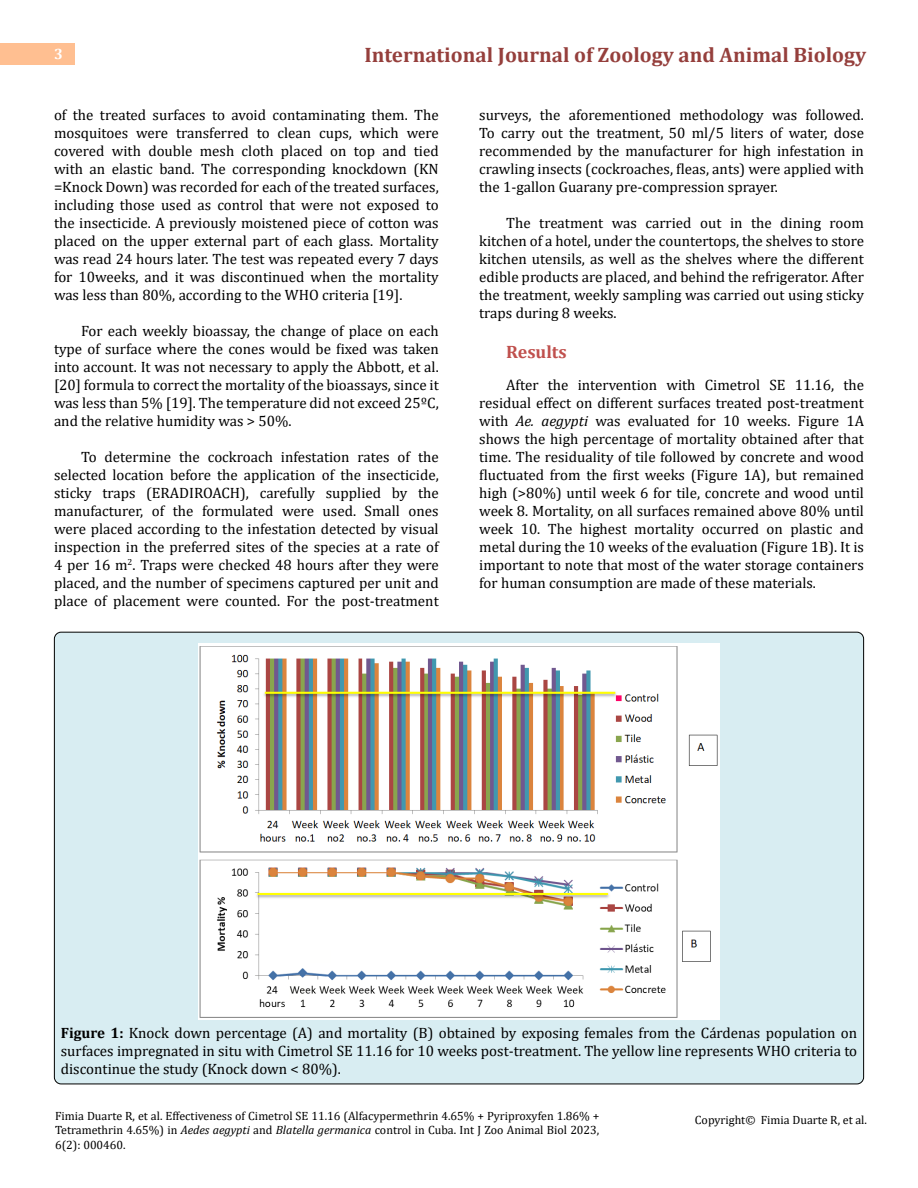
<style>
.page{position:relative;width:918px;height:1188px;background:#fff}
.page>*{position:absolute;margin:0;border:0;box-sizing:border-box;transform-origin:0 0}
.t1{font:700 21px "Cambria";color:#953f3c}
.t2{font:700 18px "Cambria";color:#c0504d}
.t3{font:15px/18px "Cambria";color:#000;text-align:justify}
.t4{font:700 15px "Cambria";color:#fff}
.t5{font:12px/14.4px "Cambria";color:#000;text-align:justify}
.s1{font-style:italic}
.s2{font-weight:700}
</style>
<div class="page">
<div style="left:0;top:43px;width:75px;height:21px;background:#ffbf91"></div>
<div style="left:54px;top:632px;width:810px;height:452px;background:#d8edf2;border-radius:7px"></div>
<img style="left:198px;top:643px;width:522px;height:377px">
<p class="t4" style="left:54px;top:44px;width:10px">3</p>
<h1 class="t1" style="left:364px;top:40px;width:503px">International Journal of Zoology and Animal Biology</h1>
<p class="t3" style="left:54px;top:105px;width:386px">of the treated surfaces to avoid contaminating them. The mosquitoes were transferred to clean cups, which were covered with double mesh cloth placed on top and tied with an elastic band. The corresponding knockdown (KN =Knock Down) was recorded for each of the treated surfaces, including those used as control that were not exposed to the insecticide. A previously moistened piece of cotton was placed on the upper external part of each glass. Mortality was read 24 hours later. The test was repeated every 7 days for 10weeks, and it was discontinued when the mortality was less than 80%, according to the WHO criteria [19].</p>
<p class="t3" style="left:54px;top:321px;width:386px;text-indent:27px">For each weekly bioassay, the change of place on each type of surface where the cones would be fixed was taken into account. It was not necessary to apply the Abbott, et al. [20] formula to correct the mortality of the bioassays, since it was less than 5% [19]. The temperature did not exceed 25ºC, and the relative humidity was &gt; 50%.</p>
<p class="t3" style="left:54px;top:447px;width:386px;text-indent:27px">To determine the cockroach infestation rates of the selected location before the application of the insecticide, sticky traps (ERADIROACH), carefully supplied by the manufacturer, of the formulated were used. Small ones were placed according to the infestation detected by visual inspection in the preferred sites of the species at a rate of 4 per 16 m<sup>2</sup>. Traps were checked 48 hours after they were placed, and the number of specimens captured per unit and place of placement were counted. For the post-treatment</p>
<p class="t3" style="left:479px;top:105px;width:386px">surveys, the aforementioned methodology was followed.<br>To carry out the treatment, 50 ml/5 liters of water, dose recommended by the manufacturer for high infestation in crawling insects (cockroaches, fleas, ants) were applied with the 1-gallon Guarany pre-compression sprayer.</p>
<p class="t3" style="left:479px;top:213px;width:386px;text-indent:27px">The treatment was carried out in the dining room kitchen of a hotel, under the countertops, the shelves to store kitchen utensils, as well as the shelves where the different edible products are placed, and behind the refrigerator. After the treatment, weekly sampling was carried out using sticky traps during 8 weeks.</p>
<p class="t2" style="left:506px;top:339px;width:62px">Results</p>
<p class="t3" style="left:479px;top:375px;width:386px;text-indent:27px">After the intervention with Cimetrol SE 11.16, the residual effect on different surfaces treated post-treatment with <span class="s1">Ae. aegypti</span> was evaluated for 10 weeks. Figure 1A shows the high percentage of mortality obtained after that time. The residuality of tile followed by concrete and wood fluctuated from the first weeks (Figure 1A), but remained high (&gt;80%) until week 6 for tile, concrete and wood until week 8. Mortality, on all surfaces remained above 80% until week 10. The highest mortality occurred on plastic and metal during the 10 weeks of the evaluation (Figure 1B). It is important to note that most of the water storage containers for human consumption are made of these materials.</p>
<p class="t3" style="left:61px;top:1023px;width:798px"><span class="s2">Figure 1:</span> Knock down percentage (A) and mortality (B) obtained by exposing females from the Cárdenas population on surfaces impregnated in situ with Cimetrol SE 11.16 for 10 weeks post-treatment. The yellow line represents WHO criteria to discontinue the study (Knock down &lt; 80%).</p>
<p class="t5" style="left:55px;top:1108px;width:546px">Fimia Duarte R, et al. Effectiveness of Cimetrol SE 11.16 (Alfacypermethrin 4.65% + Pyriproxyfen 1.86% + Tetramethrin 4.65%) in <span class="s1">Aedes aegypti</span> and <span class="s1">Blatella germanica</span> control in Cuba. Int J Zoo Animal Biol 2023, 6(2): 000460.</p>
<p class="t5" style="left:695px;top:1112px;width:174px">Copyright© Fimia Duarte R, et al.</p>
</div>
